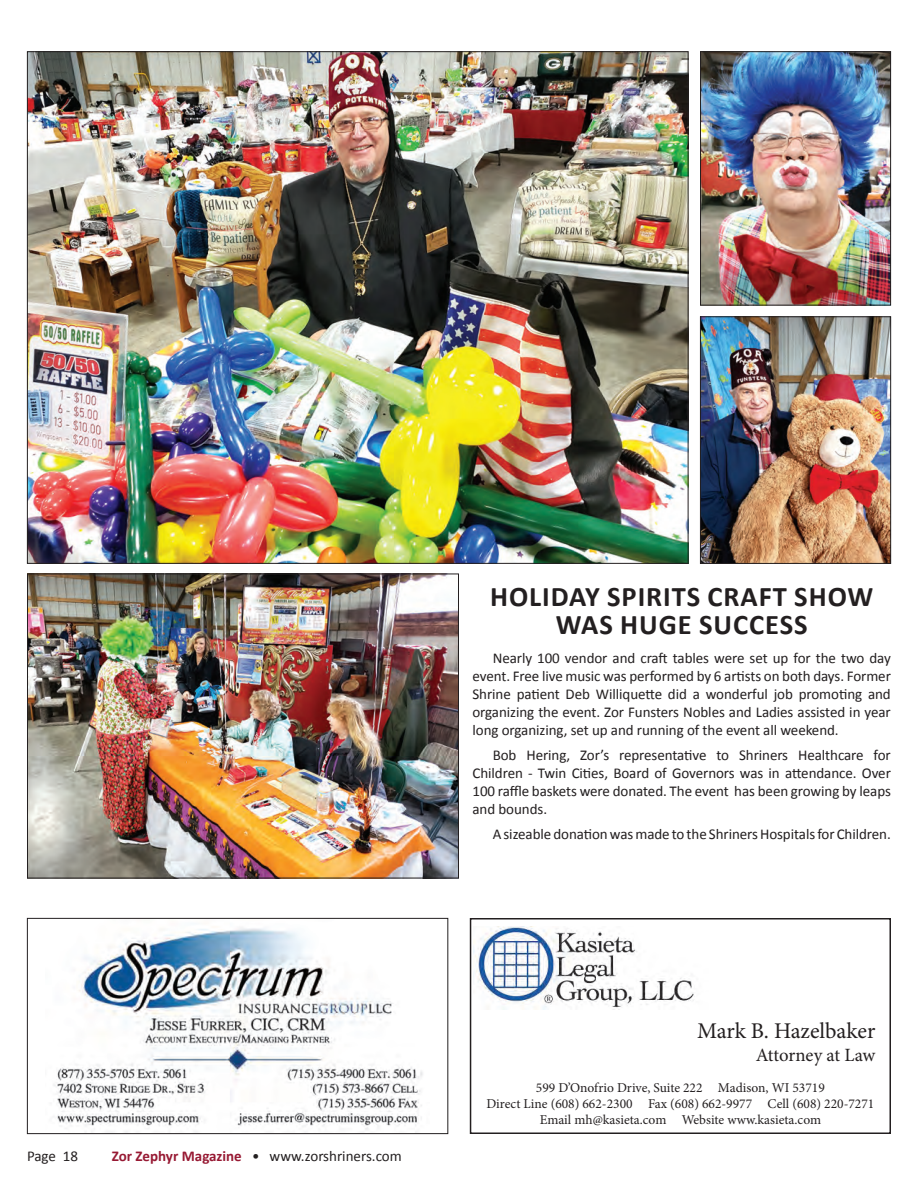
<style>
.page{position:relative;width:918px;height:1188px;background:#fff}
.page>*{position:absolute;margin:0;border:0;box-sizing:border-box;transform-origin:0 0}
.t1{font:700 28.5px/28.5px "Calibri";letter-spacing:.035em;color:#231f20;text-align:center}
.t2{font:22.5px "Minion Pro";letter-spacing:-.005em;color:#231f20}
.t3{font:18.75px "Minion Pro";letter-spacing:-.01em;color:#231f20}
.t4{font:15px/18px "Calibri";letter-spacing:-.005em;color:#231f20;text-align:justify}
.t5{font:13.5px/16.2px "Minion Pro";color:#231f20;text-align:center}
.s1{font-weight:700;color:#971933}
</style>
<div class="page">
<img style="left:53px;top:927px;width:370px;height:205px">
<div style="left:27px;top:918px;width:421px;height:216px;border:1px solid #231f20"></div>
<div style="left:470px;top:918px;width:421px;height:216px;border:2px solid #231f20"></div>
<img style="left:474px;top:926px;width:220px;height:84px">
<img style="left:29px;top:53px;width:658px;height:509px">
<img style="left:702px;top:318px;width:187px;height:244px">
<div style="left:700px;top:316px;width:191px;height:248px;border:1px solid #231f20"></div>
<img style="left:29px;top:575px;width:428px;height:302px">
<div style="left:27px;top:573px;width:432px;height:306px;border:1px solid #231f20"></div>
<img style="left:702px;top:53px;width:187px;height:251px">
<div style="left:700px;top:51px;width:191px;height:255px;border:1px solid #231f20"></div>
<p class="t4" style="left:27px;top:1147px;width:52px">Page 18</p>
<p class="t4" style="left:112px;top:1147px;width:291px"><span class="s1">Zor Zephyr Magazine</span> • www.zorshriners.com</p>
<h1 class="t1" style="left:490px;top:582px;width:385px">HOLIDAY SPIRITS CRAFT SHOW<br>WAS HUGE SUCCESS</h1>
<p class="t4" style="left:472px;top:649px;width:420px;text-indent:20px">Nearly 100 vendor and craft tables were set up for the two day event. Free live music was performed by 6 artists on both days. Former Shrine patient Deb Williquette did a wonderful job promoting and organizing the event. Zor Funsters Nobles and Ladies assisted in year long organizing, set up and running of the event all weekend.</p>
<p class="t4" style="left:472px;top:746px;width:420px;text-indent:20px">Bob Hering, Zor’s representative to Shriners Healthcare for Children - Twin Cities, Board of Governors was in attendance. Over 100 raffle baskets were donated. The event has been growing by leaps and bounds.</p>
<p class="t4" style="left:493px;top:825px;width:400px">A sizeable donation was made to the Shriners Hospitals for Children.</p>
<h2 class="t2" style="left:697px;top:1016px;width:180px">Mark B. Hazelbaker</h2>
<p class="t3" style="left:756px;top:1042px;width:121px">Attorney at Law</p>
<p class="t5" style="left:486px;top:1080px;width:390px">599 D’Onofrio Drive, Suite 222 Madison, WI 53719<br>Direct Line (608) 662-2300 Fax (608) 662-9977 Cell (608) 220-7271<br>Email mh@kasieta.com Website www.kasieta.com</p>
</div>
